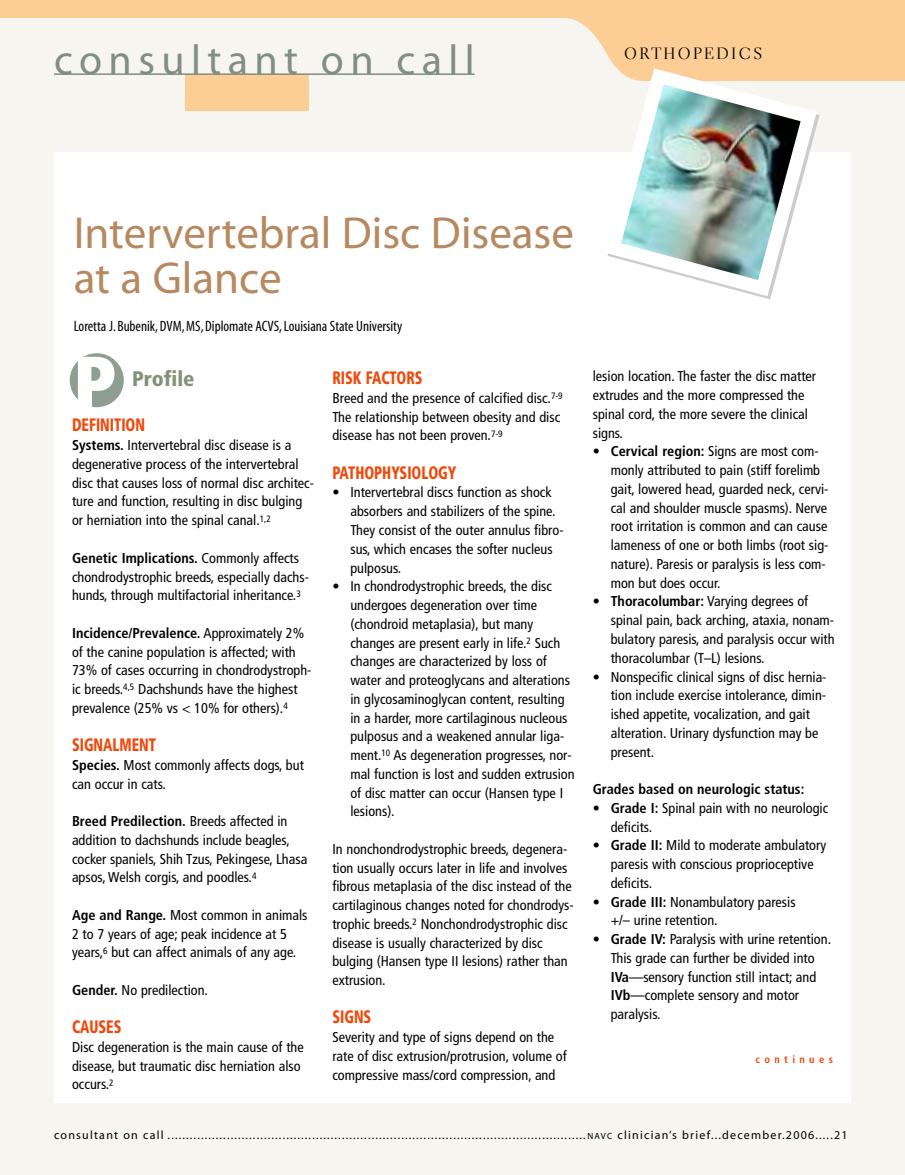
<style>
.page{position:relative;width:905px;height:1175px;background:#fff}
.page>*{position:absolute;margin:0;border:0;box-sizing:border-box;transform-origin:0 0}
.t1{font:45px/45px "Myriad";color:#b68960}
.t2{font:42px "Myriad";letter-spacing:.155em;color:#808f81}
.t3{font:900 condensed 21px "Frutiger";color:#829077}
.t4{font:900 condensed 18px "Frutiger";color:#f2480a;scale:.8 1}
.t5{font:16.5px "Electra LH Display";letter-spacing:.175em;color:#000}
.t6{font:condensed 15px "Myriad";color:#000}
.t7{font:condensed 14.25px/18.8px "Frutiger";color:#000}
.t8{font:700 condensed 14.25px "Frutiger";color:#000}
.t9{font:12px "Myriad";letter-spacing:.1em;color:#000}
.t10{font:700 condensed 10.5px "Frutiger";letter-spacing:.415em;color:#f2480a}
.s1{font-weight:700}
.s2{font-size:9px}
</style>
<div class="page">
<div style="left:0;top:0;width:904px;height:1174px;background:#f7f5ef"></div>
<div style="left:54px;top:152px;width:796px;height:950px;background:#fff"></div>
<div style="left:185px;top:74px;width:123px;height:36px;background:#fdcd96"></div>
<svg style="left:0;top:0;width:904px;height:81px"></svg>
<img style="left:596px;top:60px;width:228px;height:240px">
<svg style="left:70px;top:353px;width:54px;height:55px"></svg>
<h2 class="t2" style="left:54px;top:44px;width:422px">consultant on call</h2>
<p class="t5" style="left:624px;top:47px;width:139px">ORTHOPEDICS</p>
<h1 class="t1" style="left:74px;top:214px;width:502px">Intervertebral Disc Disease at a Glance</h1>
<p class="t6" style="left:74px;top:320px;width:330px">Loretta J.Bubenik, DVM, MS, Diplomate ACVS, Louisiana State University</p>
<h3 class="t3" style="left:132px;top:371px;width:64px">Profile</h3>
<p class="t4" style="left:72px;top:418px;width:93px">DEFINITION</p>
<p class="t7" style="left:72px;top:437px;width:243px"><span class="s1">Systems.</span> Intervertebral disc disease is a degenerative process of the intervertebral disc that causes loss of normal disc architec&shy;ture and function, resulting in disc bulging or herniation into the spinal canal.<sup>1,2</sup></p>
<p class="t7" style="left:72px;top:549px;width:238px"><span class="s1">Genetic Implications.</span> Commonly affects chondrodystrophic breeds, especially dachs&shy;hunds, through multifactorial inheritance.<sup>3</sup></p>
<p class="t7" style="left:72px;top:624px;width:241px"><span class="s1">Incidence/Prevalence.</span> Approximately 2% of the canine population is affected; with 73% of cases occurring in chondrodystroph&shy;ic breeds.<sup>4,5</sup> Dachshunds have the highest prevalence (25% vs &lt; 10% for others).<sup>4</sup></p>
<p class="t4" style="left:72px;top:737px;width:107px">SIGNALMENT</p>
<p class="t7" style="left:72px;top:756px;width:233px"><span class="s1">Species.</span> Most commonly affects dogs, but can occur in cats.</p>
<p class="t7" style="left:72px;top:813px;width:237px"><span class="s1">Breed Predilection.</span> Breeds affected in addition to dachshunds include beagles, cocker spaniels, Shih Tzus, Pekingese, Lhasa apsos, Welsh corgis, and poodles.<sup>4</sup></p>
<p class="t7" style="left:72px;top:906px;width:237px"><span class="s1">Age and Range.</span> Most common in animals<br>2 to 7 years of age; peak incidence at 5 years,<sup>6</sup> but can affect animals of any age.</p>
<p class="t7" style="left:72px;top:981px;width:137px"><span class="s1">Gender.</span> No predilection.</p>
<p class="t4" style="left:72px;top:1019px;width:63px">CAUSES</p>
<p class="t7" style="left:72px;top:1038px;width:233px">Disc degeneration is the main cause of the disease, but traumatic disc herniation also occurs.<sup>2</sup></p>
<p class="t4" style="left:332px;top:371px;width:114px">RISK FACTORS</p>
<p class="t7" style="left:332px;top:390px;width:232px">Breed and the presence of calcified disc.<sup>7-9<br></sup>The relationship between obesity and disc disease has not been proven.<sup>7-9</sup></p>
<p class="t4" style="left:332px;top:465px;width:157px">PATHOPHYSIOLOGY</p>
<p class="t7" style="left:350px;top:484px;width:215px;text-indent:-18px">• Intervertebral discs function as shock absorbers and stabilizers of the spine.<br>They consist of the outer annulus fibro&shy;sus, which encases the softer nucleus pulposus.</p>
<p class="t7" style="left:350px;top:578px;width:226px;text-indent:-18px">• In chondrodystrophic breeds, the disc undergoes degeneration over time (chondroid metaplasia), but many changes are present early in life.<sup>2</sup> Such changes are characterized by loss of water and proteoglycans and alterations in glycosaminoglycan content, resulting in a harder, more cartilaginous nucleous pulposus and a weakened annular liga&shy;ment.<sup>10</sup> As degeneration progresses, nor&shy;mal function is lost and sudden extrusion of disc matter can occur (Hansen type I lesions).</p>
<p class="t7" style="left:332px;top:840px;width:243px">In nonchondrodystrophic breeds, degenera&shy;tion usually occurs later in life and involves fibrous metaplasia of the disc instead of the cartilaginous changes noted for chondrodys&shy;trophic breeds.<sup>2</sup> Nonchondrodystrophic disc disease is usually characterized by disc bulging (Hansen type II lesions) rather than extrusion.</p>
<p class="t4" style="left:332px;top:1010px;width:50px">SIGNS</p>
<p class="t7" style="left:332px;top:1029px;width:236px">Severity and type of signs depend on the rate of disc extrusion/protrusion, volume of compressive mass/cord compression, and</p>
<p class="t7" style="left:592px;top:368px;width:225px">lesion location. The faster the disc matter extrudes and the more compressed the spinal cord, the more severe the clinical signs.</p>
<p class="t7" style="left:610px;top:443px;width:219px;text-indent:-18px">• <span class="s1">Cervical region:</span> Signs are most com&shy;monly attributed to pain (stiff forelimb gait, lowered head, guarded neck, cervi&shy;cal and shoulder muscle spasms). Nerve root irritation is common and can cause lameness of one or both limbs (root sig&shy;nature). Paresis or paralysis is less com&shy;mon but does occur.</p>
<p class="t7" style="left:610px;top:593px;width:225px;text-indent:-18px">• <span class="s1">Thoracolumbar:</span> Varying degrees of spinal pain, back arching, ataxia, nonam&shy;bulatory paresis, and paralysis occur with thoracolumbar (T–L) lesions.</p>
<p class="t7" style="left:610px;top:668px;width:217px;text-indent:-18px">• Nonspecific clinical signs of disc hernia&shy;tion include exercise intolerance, dimin&shy;ished appetite, vocalization, and gait alteration. Urinary dysfunction may be present.</p>
<p class="t8" style="left:592px;top:783px;width:213px">Grades based on neurologic status:</p>
<p class="t7" style="left:610px;top:799px;width:219px;text-indent:-18px">• <span class="s1">Grade I:</span> Spinal pain with no neurologic deficits.</p>
<p class="t7" style="left:610px;top:837px;width:217px;text-indent:-18px">• <span class="s1">Grade II:</span> Mild to moderate ambulatory paresis with conscious proprioceptive deficits.</p>
<p class="t7" style="left:610px;top:893px;width:186px;text-indent:-18px">• <span class="s1">Grade III:</span> Nonambulatory paresis +/– urine retention.</p>
<p class="t7" style="left:610px;top:931px;width:222px;text-indent:-18px">• <span class="s1">Grade IV:</span> Paralysis with urine retention.<br>This grade can further be divided into <span class="s1">IVa</span>—sensory function still intact; and <span class="s1">IVb</span>—complete sensory and motor paralysis.</p>
<p class="t10" style="left:755px;top:1055px;width:79px">continues</p>
<p class="t9" style="left:54px;top:1129px;width:795px">consultant on call .................................................................................................................<span class="s2">NAVC</span> clinician’s brief...december.2006.....21</p>
</div>
